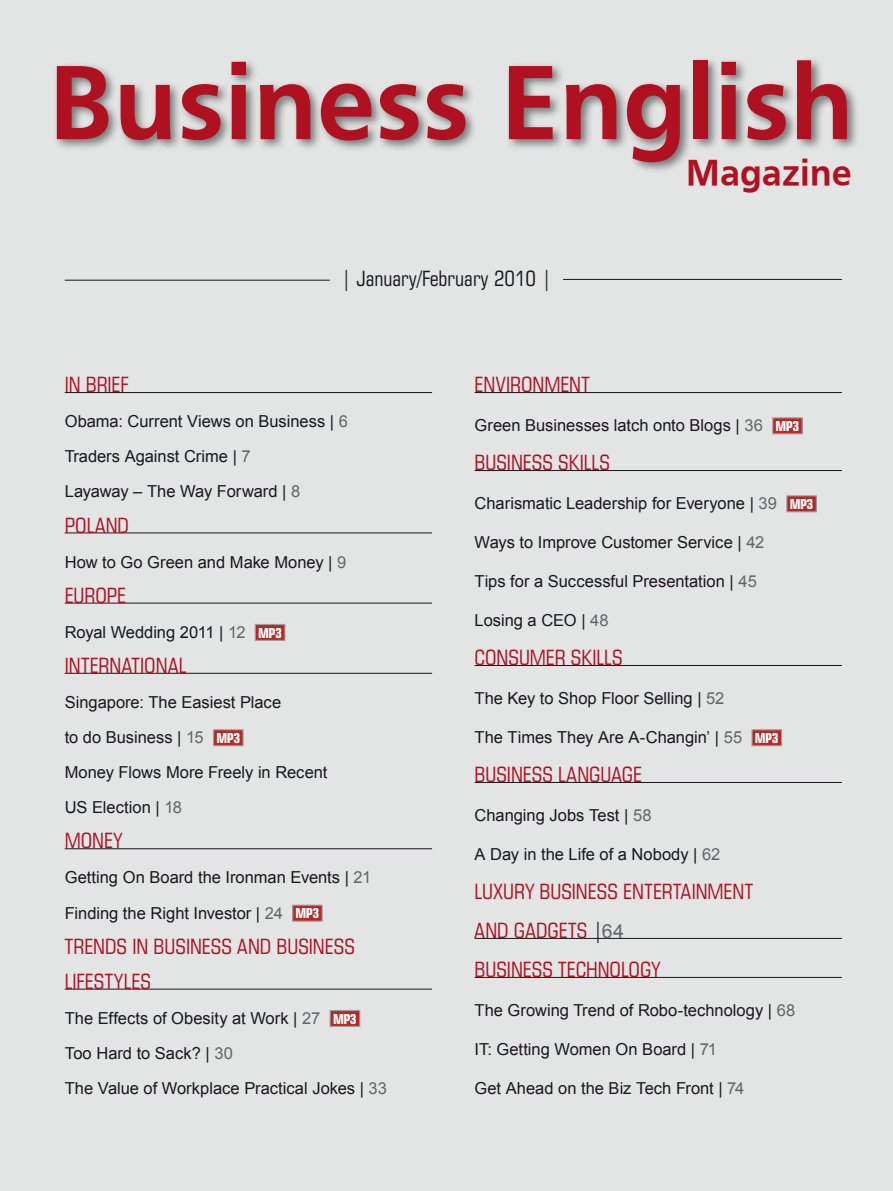
<style>
.page{position:relative;width:893px;height:1191px;background:#e3e4e4}
.page>*{position:absolute;margin:0;border:0;box-sizing:border-box;transform-origin:0 0}
.t1{font:109.5px "Roissy";color:#af1121}
.t2{font:37.5px "Roissy";color:#af1121}
.t3{font:19.5px/35.1px "Square 721 Cn PL";letter-spacing:.01em;color:#af1121}
.t4{font:19.5px "Square 721 Cn PL";color:#1a171c}
.t5{font:19.5px "Arial";color:#646567}
.t6{font:16.5px/35.1px "Arial";color:#1a171c}
.s1{color:#646567}
.s2{font-family:"Square 721 Cn PL";font-weight:700;font-size:12.75px;color:#fff}
.s3{font-family:"Square 721 Cn PL";color:#1a171c}
</style>
<div class="page">
<hr style="left:65px;top:392px;width:367px;height:1px;background:#1a171c">
<hr style="left:65px;top:532px;width:367px;height:1px;background:#1a171c">
<hr style="left:65px;top:603px;width:367px;height:1px;background:#1a171c">
<hr style="left:65px;top:673px;width:367px;height:1px;background:#1a171c">
<hr style="left:65px;top:848px;width:367px;height:1px;background:#1a171c">
<hr style="left:65px;top:988px;width:367px;height:1px;background:#1a171c">
<div style="left:255px;top:624px;width:30px;height:16px;background:#b82827"></div>
<div style="left:255px;top:624px;width:30px;height:17px;border:1px solid #9c9e9f"></div>
<div style="left:214px;top:729px;width:29px;height:16px;background:#b82827"></div>
<div style="left:213px;top:729px;width:31px;height:17px;border:1px solid #9c9e9f"></div>
<div style="left:293px;top:905px;width:29px;height:16px;background:#b82827"></div>
<div style="left:292px;top:904px;width:31px;height:17px;border:1px solid #9c9e9f"></div>
<div style="left:330px;top:1010px;width:30px;height:16px;background:#b82827"></div>
<div style="left:330px;top:1010px;width:30px;height:17px;border:1px solid #9c9e9f"></div>
<hr style="left:475px;top:392px;width:367px;height:1px;background:#1a171c">
<hr style="left:475px;top:470px;width:367px;height:1px;background:#1a171c">
<hr style="left:475px;top:665px;width:367px;height:1px;background:#1a171c">
<hr style="left:475px;top:782px;width:367px;height:1px;background:#1a171c">
<hr style="left:475px;top:938px;width:367px;height:1px;background:#1a171c">
<hr style="left:475px;top:977px;width:367px;height:1px;background:#1a171c">
<div style="left:773px;top:418px;width:29px;height:16px;background:#b82827"></div>
<div style="left:772px;top:417px;width:31px;height:17px;border:1px solid #9c9e9f"></div>
<div style="left:787px;top:496px;width:29px;height:16px;background:#b82827"></div>
<div style="left:786px;top:495px;width:31px;height:17px;border:1px solid #9c9e9f"></div>
<div style="left:752px;top:729px;width:29px;height:16px;background:#b82827"></div>
<div style="left:751px;top:729px;width:31px;height:17px;border:1px solid #9c9e9f"></div>
<div style="left:53px;top:56px;width:807px;height:118px;background:#1a171c;opacity:.53"></div>
<hr style="left:65px;top:280px;width:265px;height:1px;background:#1a171c">
<hr style="left:563px;top:279px;width:279px;height:1px;background:#1a171c">
<h1 class="t1" style="left:48px;top:39px;width:807px">Business English</h1>
<h2 class="t2" style="left:686px;top:150px;width:168px">Magazine</h2>
<p class="t4" style="left:341px;top:266px;width:212px">| JANUARY/FEBRUARY 2010 |</p>
<p class="t3" style="left:65px;top:367px;width:65px">IN BRIEF</p>
<p class="t6" style="left:65px;top:404px;width:285px">Obama: Current Views on Business | <span class="s1">6<br></span>Traders Against Crime | <span class="s1">7<br></span>Layaway – The Way Forward | <span class="s1">8</span></p>
<p class="t3" style="left:65px;top:507px;width:66px">POLAND</p>
<p class="t6" style="left:65px;top:544px;width:283px">How to Go Green and Make Money | <span class="s1">9</span></p>
<p class="t3" style="left:65px;top:577px;width:63px">EUROPE</p>
<p class="t6" style="left:65px;top:614px;width:219px">Royal Wedding 2011 | <span class="s1">12</span> <span class="s2">MP3</span></p>
<p class="t3" style="left:65px;top:647px;width:123px">INTERNATIONAL</p>
<p class="t6" style="left:65px;top:685px;width:264px">Singapore: The Easiest Place<br>to do Business | <span class="s1">15</span> <span class="s2">MP3<br></span>Money Flows More Freely in Recent<br>US Election | <span class="s1">18</span></p>
<p class="t3" style="left:65px;top:823px;width:59px">MONEY</p>
<p class="t6" style="left:65px;top:860px;width:308px">Getting On Board the Ironman Events | <span class="s1">21<br></span>Finding the Right Investor | <span class="s1">24</span> <span class="s2">MP3</span></p>
<p class="t3" style="left:65px;top:928px;width:292px">TRENDS IN BUSINESS AND BUSINESS<br>LIFESTYLES</p>
<p class="t6" style="left:65px;top:1000px;width:324px">The Effects of Obesity at Work | <span class="s1">27</span> <span class="s2">MP3<br></span>Too Hard to Sack? | <span class="s1">30<br></span>The Value of Workplace Practical Jokes | <span class="s1">33</span></p>
<p class="t3" style="left:475px;top:367px;width:117px">ENVIRONMENT</p>
<p class="t6" style="left:475px;top:408px;width:326px">Green Businesses latch onto Blogs | <span class="s1">36</span> <span class="s2">MP3</span></p>
<p class="t3" style="left:475px;top:445px;width:137px">BUSINESS SKILLS</p>
<p class="t6" style="left:475px;top:486px;width:340px">Charismatic Leadership for Everyone | <span class="s1">39</span> <span class="s2">MP3</span></p>
<p class="t6" style="left:475px;top:525px;width:291px">Ways to Improve Customer Service | <span class="s1">42</span></p>
<p class="t6" style="left:475px;top:564px;width:284px">Tips for a Successful Presentation | <span class="s1">45</span></p>
<p class="t6" style="left:475px;top:603px;width:136px">Losing a CEO | <span class="s1">48</span></p>
<p class="t3" style="left:475px;top:640px;width:150px">CONSUMER SKILLS</p>
<p class="t6" style="left:475px;top:681px;width:251px">The Key to Shop Floor Selling | <span class="s1">52</span></p>
<p class="t6" style="left:475px;top:720px;width:306px">The Times They Are A-Changin’ | <span class="s1">55</span> <span class="s2">MP3</span></p>
<p class="t3" style="left:475px;top:757px;width:169px">BUSINESS LANGUAGE</p>
<p class="t6" style="left:475px;top:798px;width:178px">Changing Jobs Test | <span class="s1">58</span></p>
<p class="t6" style="left:475px;top:837px;width:247px">A Day in the Life of a Nobody | <span class="s1">62</span></p>
<p class="t3" style="left:475px;top:874px;width:40px">LUXURY</p>
<p class="t3" style="left:540px;top:874px;width:11px">BUSINESS</p>
<p class="t3" style="left:623px;top:874px;width:11px">ENTERTAINMENT</p>
<p class="t3" style="left:475px;top:913px;width:12px">AND</p>
<p class="t3" style="left:514px;top:913px;width:12px">GADGETS</p>
<p class="t5" style="left:593px;top:918px;width:33px"><span class="s3">|</span>64</p>
<p class="t3" style="left:475px;top:951px;width:186px">BUSINESS TECHNOLOGY</p>
<p class="t6" style="left:475px;top:992px;width:322px">The Growing Trend of Robo-technology | <span class="s1">68</span></p>
<p class="t6" style="left:475px;top:1031px;width:244px">IT: Getting Women On Board | <span class="s1">71</span></p>
<p class="t6" style="left:475px;top:1070px;width:271px">Get Ahead on the Biz Tech Front | <span class="s1">74</span></p>
</div>
